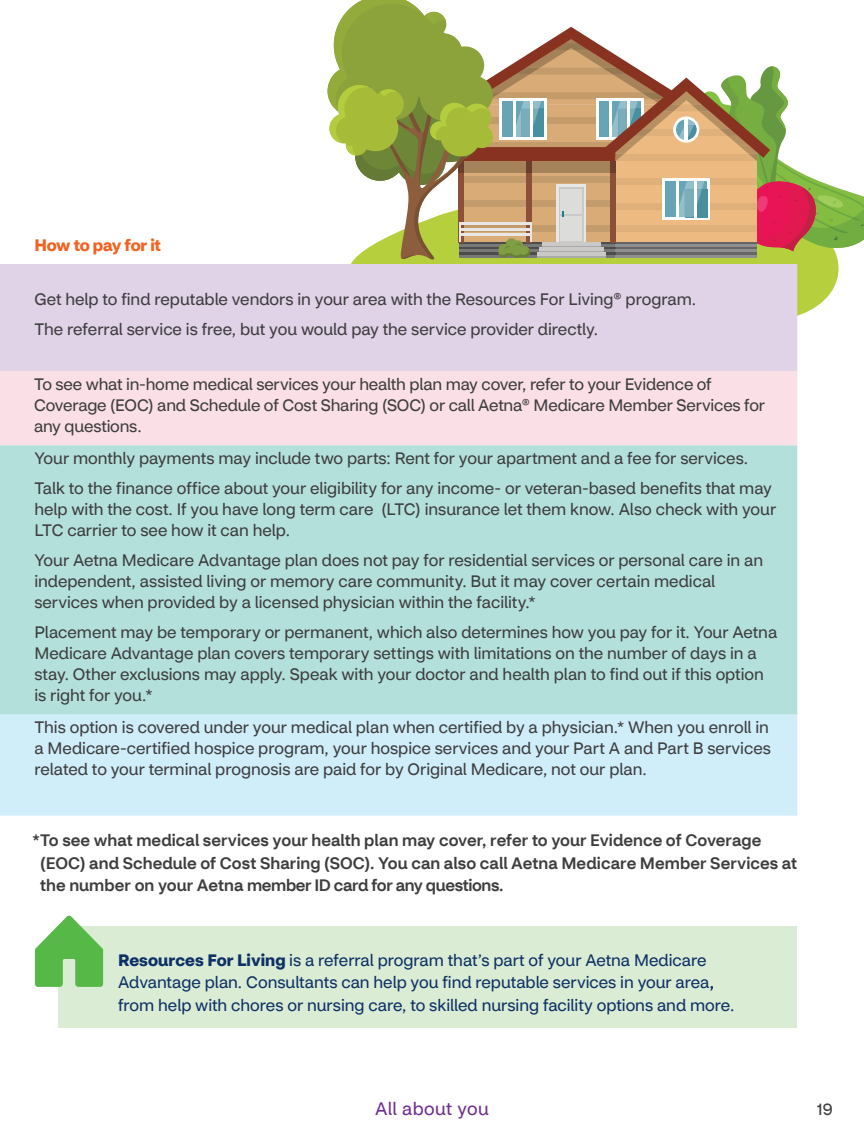
<style>
.page{position:relative;width:864px;height:1134px;background:#fff}
.page>*{position:absolute;margin:0;border:0;box-sizing:border-box;transform-origin:0 0}
.t1{font:18px "CVS Health Sans";letter-spacing:.025em;color:#702d92}
.t2{font:16.5px/21px "CVS Health Sans";letter-spacing:-.005em;color:#3e3e3f}
.t3{font:500 16.5px/22.5px "CVS Health Sans";letter-spacing:.005em;color:#3e3e3f}
.t4{font:16.5px/22.5px "CVS Health Sans";color:#0d3166}
.t5{font:700 16.5px "CVS Health Sans";letter-spacing:-.015em;color:#f26221}
.s1{font-weight:700}
</style>
<div class="page">
<svg style="left:351px;top:261px;width:488px;height:105px;fill:#b6cf3d"></svg>
<svg style="left:328px;top:0;width:536px;height:261px"></svg>
<div style="left:0;top:264px;width:797px;height:107px;background:#e0d2e7"></div>
<div style="left:0;top:371px;width:797px;height:74px;background:#fbdfe6"></div>
<div style="left:0;top:445px;width:797px;height:270px;background:#b4e0dc"></div>
<div style="left:0;top:715px;width:797px;height:101px;background:#d0edfa"></div>
<div style="left:58px;top:927px;width:739px;height:101px;background:#dbecd4"></div>
<svg style="left:35px;top:915px;width:68px;height:72px"></svg>
<h3 class="t5" style="left:34px;top:234px;width:128px">How to pay for it</h3>
<p class="t2" style="left:34px;top:289px;width:663px">Get help to find reputable vendors in your area with the Resources For Living® program.</p>
<p class="t2" style="left:34px;top:319px;width:565px">The referral service is free, but you would pay the service provider directly.</p>
<p class="t2" style="left:34px;top:374px;width:733px">To see what in-home medical services your health plan may cover, refer to your Evidence of<br>Coverage (EOC) and Schedule of Cost Sharing (SOC) or call Aetna® Medicare Member Services for any questions.</p>
<p class="t2" style="left:34px;top:448px;width:715px">Your monthly payments may include two parts: Rent for your apartment and a fee for services.</p>
<p class="t2" style="left:34px;top:478px;width:743px">Talk to the finance office about your eligibility for any income- or veteran-based benefits that may help with the cost. If you have long term care (LTC) insurance let them know. Also check with your<br>LTC carrier to see how it can help.</p>
<p class="t2" style="left:34px;top:550px;width:730px">Your Aetna Medicare Advantage plan does not pay for residential services or personal care in an independent, assisted living or memory care community. But it may cover certain medical services when provided by a licensed physician within the facility.*</p>
<p class="t2" style="left:34px;top:622px;width:744px">Placement may be temporary or permanent, which also determines how you pay for it. Your Aetna Medicare Advantage plan covers temporary settings with limitations on the number of days in a stay. Other exclusions may apply. Speak with your doctor and health plan to find out if this option is right for you.*</p>
<p class="t2" style="left:34px;top:717px;width:738px">This option is covered under your medical plan when certified by a physician.* When you enroll in a Medicare-certified hospice program, your hospice services and your Part A and Part B services related to your terminal prognosis are paid for by Original Medicare, not our plan.</p>
<p class="t3" style="left:40px;top:829px;width:758px;text-indent:-8px">* To see what medical services your health plan may cover, refer to your Evidence of Coverage (EOC) and Schedule of Cost Sharing (SOC). You can also call Aetna Medicare Member Services at the number on your Aetna member ID card for any questions.</p>
<p class="t4" style="left:118px;top:949px;width:618px"><span class="s1">Resources For Living</span> is a referral program that’s part of your Aetna Medicare<br>Advantage plan. Consultants can help you find reputable services in your area, from help with chores or nursing care, to skilled nursing facility options and more.</p>
<p class="t1" style="left:375px;top:1098px;width:115px">All about you</p>
<p class="t2" style="left:817px;top:1099px;width:18px">19</p>
</div>
